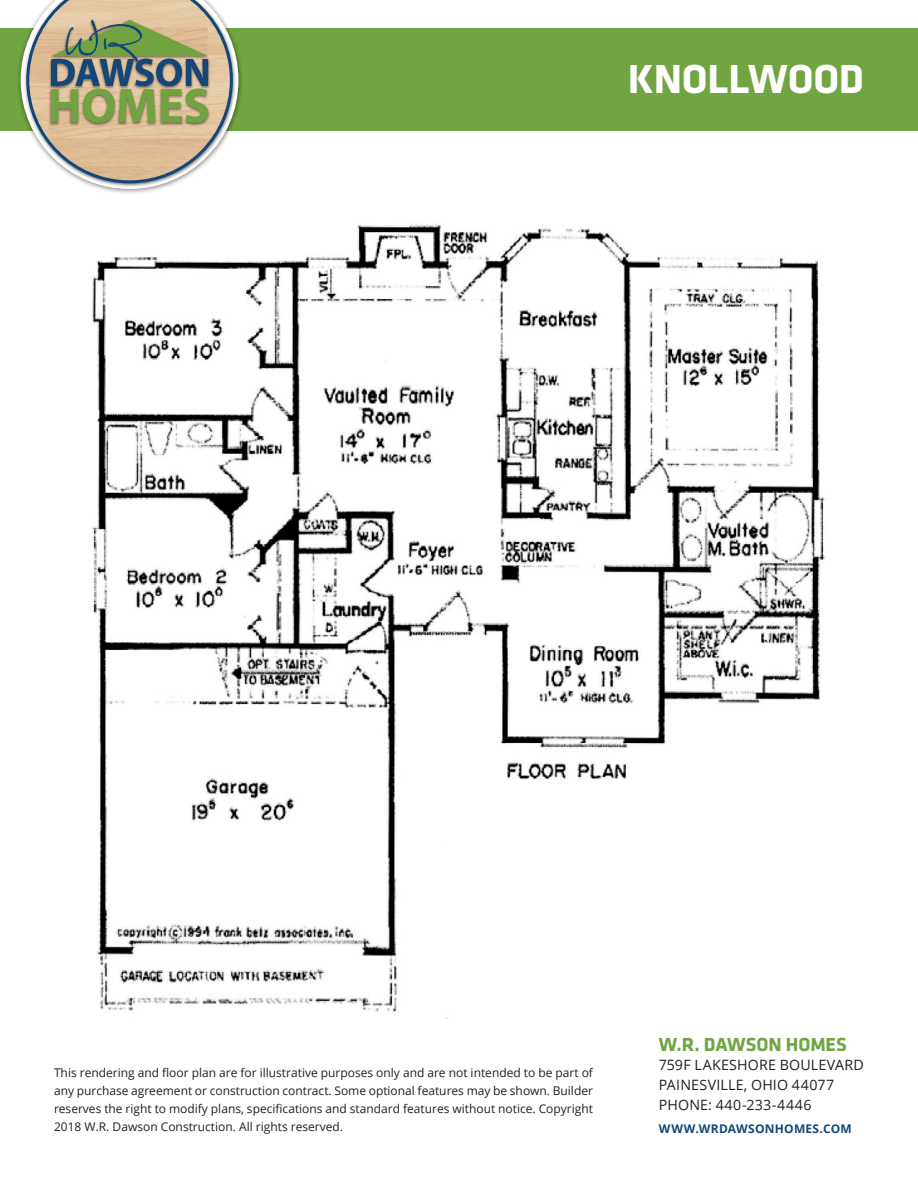
<style>
.page{position:relative;width:918px;height:1188px;background:#fff}
.page>*{position:absolute;margin:0;border:0;box-sizing:border-box;transform-origin:0 0}
.t1{font:700 42px "Klavika";letter-spacing:-.005em;color:#fff}
.t2{font:700 19.65px "Klavika";letter-spacing:-.005em;color:#71a542}
.t3{font:14.25px/19.6px "Open Sans";letter-spacing:.015em;color:#231f20}
.t4{font:12px/18px "Open Sans";color:#231f20;text-align:justify}
.t5{font:700 12px "Open Sans";letter-spacing:.02em;color:#12477a}
</style>
<div class="page">
<div style="left:0;top:29px;width:918px;height:102px;background:#71a542"></div>
<img style="left:13px;top:28px;width:226px;height:165px">
<svg style="left:21px;top:0;width:217px;height:189px"></svg>
<img style="left:92px;top:224px;width:733px;height:788px">
<h1 class="t1" style="left:628px;top:56px;width:238px">KNOLLWOOD</h1>
<p class="t4" style="left:54px;top:1063px;width:541px">This rendering and floor plan are for illustrative purposes only and are not intended to be part of any purchase agreement or construction contract. Some optional features may be shown. Builder reserves the right to modify plans, specifications and standard features without notice. Copyright 2018 W.R. Dawson Construction. All rights reserved.</p>
<h2 class="t2" style="left:659px;top:1034px;width:189px">W.R. DAWSON HOMES</h2>
<p class="t3" style="left:659px;top:1055px;width:207px">759F LAKESHORE BOULEVARD<br>PAINESVILLE, OHIO 44077<br>PHONE: 440-233-4446</p>
<p class="t5" style="left:659px;top:1120px;width:194px">WWW.WRDAWSONHOMES.COM</p>
</div>
